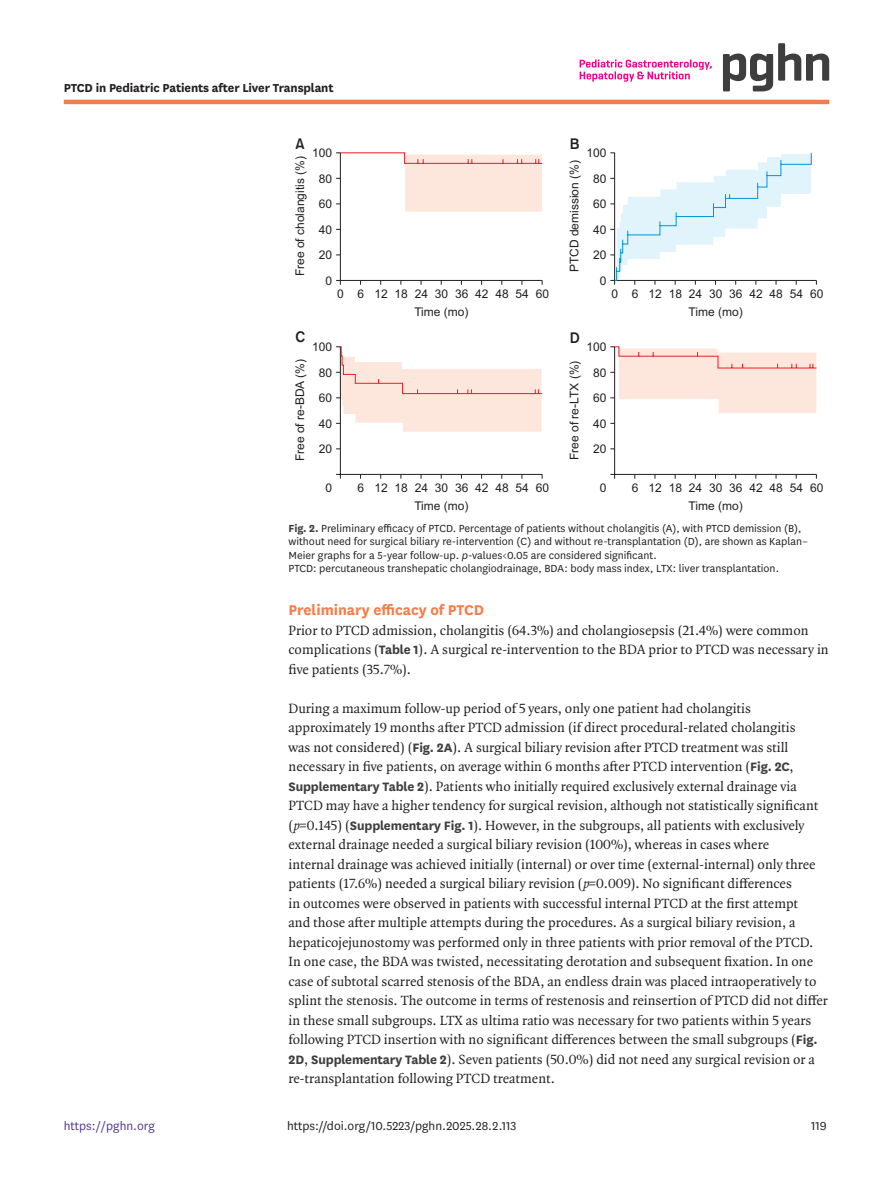
<style>
.page{position:relative;width:893px;height:1191px;background:#fff}
.page>*{position:absolute;margin:0;border:0;box-sizing:border-box;transform-origin:0 0}
.body_title2{font:700 16.5px "National";color:#f47d4b}
.t1{font:15px "Gothic 725 BT Bold A";color:#231f20}
.body_p{font:14.25px/19.5px "Quadraat OT";color:#231f20}
.body_p_first{font:14.25px/19.5px "Quadraat OT";color:#231f20}
.doi_running_footer{font:13.5px "National";color:#231f20}
.alt-title-type{font:700 13.5px "National";letter-spacing:-.01em;color:#231f20}
.t2{font:13.5px "National";color:#513a91}
.fig_caption{font:12px/13.5px "National";color:#231f20}
.t3{font:12px/25.5px "Arial";color:#231f20;text-align:center}
.s1{font-weight:700;color:#3e3e3f}
.s2{font-style:italic}
.s3{font-family:"National";font-weight:700;color:#3e3e3f}
</style>
<div class="page">
<hr style="left:64px;top:100px;width:765px;height:4px;background:#f47d4b">
<svg style="left:723px;top:43px;width:106px;height:48px"></svg>
<svg style="left:580px;top:60px;width:132px;height:22px"></svg>
<svg style="left:336px;top:346px;width:481px;height:133px"></svg>
<svg style="left:610px;top:394px;width:206px;height:19px"></svg>
<svg style="left:339px;top:152px;width:478px;height:242px"></svg>
<svg style="left:614px;top:152px;width:203px;height:133px"></svg>
<p class="alt-title-type" style="left:64px;top:78px;width:271px">PTCD in Pediatric Patients after Liver Transplant</p>
<p class="t1" style="left:295px;top:135px;width:11px">A</p>
<p class="t1" style="left:570px;top:135px;width:11px">B</p>
<p class="t3" style="left:312px;top:141px;width:22px">100<br>80<br>60<br>40<br>20</p>
<p class="t3" style="left:587px;top:141px;width:22px">100<br>80<br>60<br>40<br>20</p>
<p class="t3" style="left:288px;top:276px;width:122px;rotate:-90deg">Free of cholangitis (%)</p>
<p class="t3" style="left:563px;top:272px;width:114px;rotate:-90deg">PTCD demission (%)</p>
<p class="t3" style="left:326px;top:269px;width:8px">0</p>
<p class="t3" style="left:600px;top:269px;width:8px">0</p>
<p class="t3" style="left:337px;top:282px;width:8px">0</p>
<p class="t3" style="left:357px;top:282px;width:8px">6</p>
<p class="t3" style="left:516px;top:282px;width:15px">54</p>
<p class="t3" style="left:612px;top:282px;width:8px">0</p>
<p class="t3" style="left:536px;top:282px;width:15px">60</p>
<p class="t3" style="left:374px;top:282px;width:15px">12</p>
<p class="t3" style="left:394px;top:282px;width:15px">18</p>
<p class="t3" style="left:415px;top:282px;width:15px">24</p>
<p class="t3" style="left:435px;top:282px;width:15px">30</p>
<p class="t3" style="left:455px;top:282px;width:15px">36</p>
<p class="t3" style="left:475px;top:282px;width:15px">42</p>
<p class="t3" style="left:495px;top:282px;width:15px">48</p>
<p class="t3" style="left:414px;top:300px;width:56px">Time (mo)</p>
<p class="t1" style="left:295px;top:328px;width:11px">C</p>
<p class="t1" style="left:570px;top:328px;width:12px">D</p>
<p class="t3" style="left:312px;top:335px;width:22px">100<br>80<br>60<br>40<br>20</p>
<p class="t3" style="left:587px;top:335px;width:22px">100<br>80<br>60<br>40<br>20</p>
<p class="t3" style="left:288px;top:461px;width:104px;rotate:-90deg">Free of re-BDA (%)</p>
<p class="t3" style="left:563px;top:460px;width:101px;rotate:-90deg">Free of re-LTX (%)</p>
<p class="t3" style="left:810px;top:282px;width:15px">60</p>
<p class="t3" style="left:632px;top:282px;width:8px">6</p>
<p class="t3" style="left:790px;top:282px;width:15px">54</p>
<p class="t3" style="left:649px;top:282px;width:15px">12</p>
<p class="t3" style="left:669px;top:282px;width:15px">18</p>
<p class="t3" style="left:689px;top:282px;width:15px">24</p>
<p class="t3" style="left:709px;top:282px;width:15px">30</p>
<p class="t3" style="left:729px;top:282px;width:15px">36</p>
<p class="t3" style="left:749px;top:282px;width:15px">42</p>
<p class="t3" style="left:770px;top:282px;width:15px">48</p>
<p class="t3" style="left:689px;top:300px;width:56px">Time (mo)</p>
<p class="t3" style="left:326px;top:476px;width:8px">0</p>
<p class="t3" style="left:495px;top:476px;width:15px">48</p>
<p class="t3" style="left:357px;top:476px;width:8px">6</p>
<p class="t3" style="left:516px;top:476px;width:15px">54</p>
<p class="t3" style="left:374px;top:476px;width:15px">12</p>
<p class="t3" style="left:394px;top:476px;width:15px">18</p>
<p class="t3" style="left:415px;top:476px;width:15px">24</p>
<p class="t3" style="left:435px;top:476px;width:15px">30</p>
<p class="t3" style="left:455px;top:476px;width:15px">36</p>
<p class="t3" style="left:475px;top:476px;width:15px">42</p>
<p class="t3" style="left:536px;top:476px;width:15px">60</p>
<p class="t3" style="left:600px;top:476px;width:8px">0</p>
<p class="t3" style="left:770px;top:476px;width:15px">48</p>
<p class="t3" style="left:632px;top:476px;width:8px">6</p>
<p class="t3" style="left:790px;top:476px;width:15px">54</p>
<p class="t3" style="left:649px;top:476px;width:15px">12</p>
<p class="t3" style="left:669px;top:476px;width:15px">18</p>
<p class="t3" style="left:689px;top:476px;width:15px">24</p>
<p class="t3" style="left:709px;top:476px;width:15px">30</p>
<p class="t3" style="left:729px;top:476px;width:15px">36</p>
<p class="t3" style="left:749px;top:476px;width:15px">42</p>
<p class="t3" style="left:810px;top:476px;width:15px">60</p>
<p class="t3" style="left:414px;top:494px;width:56px">Time (mo)</p>
<p class="t3" style="left:689px;top:494px;width:56px">Time (mo)</p>
<p class="fig_caption" style="left:289px;top:520px;width:521px"><span class="s1">Fig. 2.</span> Preliminary efficacy of PTCD. Percentage of patients without cholangitis (A), with PTCD demission (B), without need for surgical biliary re-intervention (C) and without re-transplantation (D), are shown as Kaplan– Meier graphs for a 5-year follow-up. <span class="s2">p</span>-values&lt;0.05 are considered significant.<br>PTCD: percutaneous transhepatic cholangiodrainage, BDA: body mass index, LTX: liver transplantation.</p>
<p class="body_title2" style="left:289px;top:598px;width:197px">Preliminary efficacy of PTCD</p>
<p class="body_p_first" style="left:289px;top:620px;width:542px">Prior to PTCD admission, cholangitis (64.3%) and cholangiosepsis (21.4%) were common complications (<span class="s3">Table 1</span>). A surgical re-intervention to the BDA prior to PTCD was necessary in five patients (35.7%).</p>
<p class="body_p" style="left:289px;top:698px;width:541px">During a maximum follow-up period of 5 years, only one patient had cholangitis approximately 19 months after PTCD admission (if direct procedural-related cholangitis<br>was not considered) (<span class="s3">Fig. 2A</span>). A surgical biliary revision after PTCD treatment was still necessary in five patients, on average within 6 months after PTCD intervention (<span class="s3">Fig. 2C</span>, <span class="s3">Supplementary Table 2</span>). Patients who initially required exclusively external drainage via PTCD may have a higher tendency for surgical revision, although not statistically significant (<span class="s2">p</span>=0.145) (<span class="s3">Supplementary Fig. 1</span>). However, in the subgroups, all patients with exclusively external drainage needed a surgical biliary revision (100%), whereas in cases where<br>internal drainage was achieved initially (internal) or over time (external-internal) only three patients (17.6%) needed a surgical biliary revision (<span class="s2">p</span>=0.009). No significant differences<br>in outcomes were observed in patients with successful internal PTCD at the first attempt<br>and those after multiple attempts during the procedures. As a surgical biliary revision, a hepaticojejunostomy was performed only in three patients with prior removal of the PTCD.<br>In one case, the BDA was twisted, necessitating derotation and subsequent fixation. In one case of subtotal scarred stenosis of the BDA, an endless drain was placed intraoperatively to splint the stenosis. The outcome in terms of restenosis and reinsertion of PTCD did not differ in these small subgroups. LTX as ultima ratio was necessary for two patients within 5 years following PTCD insertion with no significant differences between the small subgroups (<span class="s3">Fig.<br>2D</span>, <span class="s3">Supplementary Table 2</span>). Seven patients (50.0%) did not need any surgical revision or a re-transplantation following PTCD treatment.</p>
<p class="doi_running_footer" style="left:811px;top:1116px;width:17px">119</p>
<p class="t2" style="left:64px;top:1116px;width:93px">https://pghn.org</p>
<p class="doi_running_footer" style="left:287px;top:1116px;width:231px">https://doi.org/10.5223/pghn.2025.28.2.113</p>
</div>
